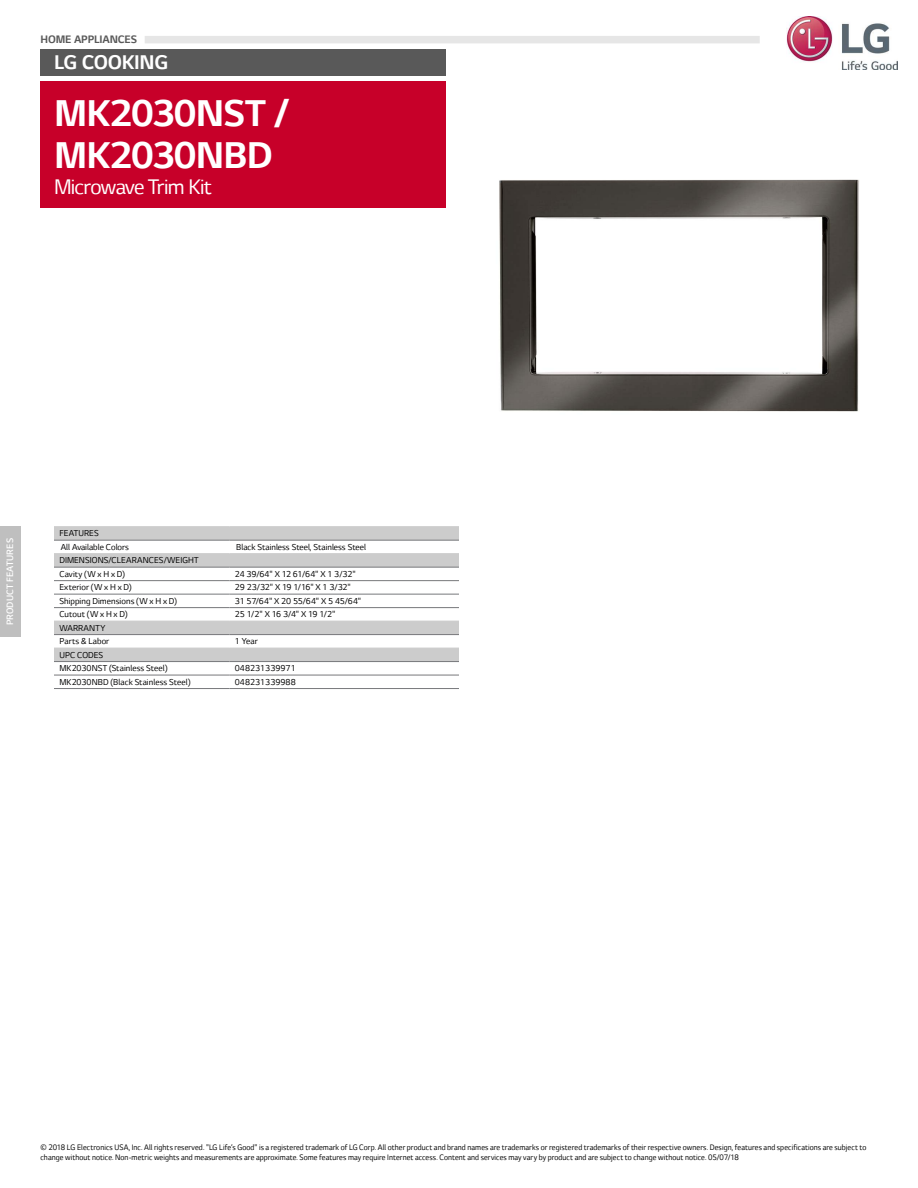
<style>
.page{position:relative;width:918px;height:1188px;background:#fff}
.page>*{position:absolute;margin:0;border:0;box-sizing:border-box;transform-origin:0 0}
.t1{font:700 42.3px/42px "LG Smart";letter-spacing:-.015em;color:#fff}
.t2{font:24px "LG Smart";letter-spacing:-.03em;color:#fff}
.t3{font:700 22.5px "LG Smart";letter-spacing:-.015em;color:#fff}
.t4{font:700 12.3px "LG Smart";letter-spacing:-.01em;color:#595959}
.t5{font:300 10.5px "LG Smart";letter-spacing:.01em;color:#fff}
.t6{font:9.75px/13.5px "LG Smart";letter-spacing:.005em;color:#000}
.t7{font:9.75px "LG Smart";letter-spacing:-.02em;color:#000}
.t8{font:9.75px "LG Smart";letter-spacing:-.015em;color:#000}
.t9{font:9px/10.5px "LG Smart";letter-spacing:.01em;color:#000;scale:.95 1}
</style>
<div class="page">
<div style="left:41px;top:49px;width:405px;height:27px;background:#595959"></div>
<div style="left:145px;top:36px;width:615px;height:7px;background:#e6e6e6"></div>
<img style="left:787px;top:17px;width:110px;height:53px">
<div style="left:41px;top:81px;width:405px;height:126px;background:#c70029"></div>
<div style="left:0;top:526px;width:20px;height:111px;background:#bfbfbf"></div>
<img style="left:499px;top:179px;width:360px;height:233px">
<svg style="left:54px;top:527px;width:405px;height:134px"></svg>
<hr style="left:54px;top:580px;width:176px;height:1px;background:#77787b">
<hr style="left:230px;top:580px;width:229px;height:1px;background:#77787b">
<hr style="left:54px;top:594px;width:176px;height:1px;background:#77787b">
<hr style="left:230px;top:594px;width:229px;height:1px;background:#77787b">
<hr style="left:54px;top:607px;width:176px;height:1px;background:#77787b">
<hr style="left:230px;top:607px;width:229px;height:1px;background:#77787b">
<hr style="left:54px;top:675px;width:176px;height:1px;background:#77787b">
<hr style="left:54px;top:688px;width:176px;height:1px;background:#77787b">
<hr style="left:230px;top:675px;width:229px;height:1px;background:#77787b">
<hr style="left:230px;top:688px;width:229px;height:1px;background:#77787b">
<hr style="left:54px;top:526px;width:176px;height:1px;background:#ccc">
<hr style="left:230px;top:526px;width:229px;height:1px;background:#ccc">
<hr style="left:54px;top:540px;width:176px;height:1px;background:#77787b">
<hr style="left:230px;top:540px;width:229px;height:1px;background:#77787b">
<hr style="left:54px;top:553px;width:176px;height:1px;background:#ccc">
<hr style="left:230px;top:553px;width:229px;height:1px;background:#ccc">
<hr style="left:54px;top:567px;width:176px;height:1px;background:#77787b">
<hr style="left:230px;top:567px;width:229px;height:1px;background:#77787b">
<hr style="left:54px;top:621px;width:176px;height:1px;background:#ccc">
<hr style="left:230px;top:621px;width:229px;height:1px;background:#ccc">
<hr style="left:54px;top:634px;width:176px;height:1px;background:#77787b">
<hr style="left:230px;top:634px;width:229px;height:1px;background:#77787b">
<hr style="left:54px;top:648px;width:176px;height:1px;background:#ccc">
<hr style="left:230px;top:648px;width:229px;height:1px;background:#ccc">
<hr style="left:54px;top:661px;width:176px;height:1px;background:#77787b">
<hr style="left:230px;top:661px;width:229px;height:1px;background:#77787b">
<h3 class="t4" style="left:40px;top:32px;width:98px">HOME APPLIANCES</h3>
<h3 class="t3" style="left:54px;top:49px;width:116px">LG COOKING</h3>
<h1 class="t1" style="left:54px;top:91px;width:237px">MK2030NST /<br>MK2030NBD</h1>
<h2 class="t2" style="left:54px;top:178px;width:159px">Microwave Trim Kit</h2>
<p class="t5" style="left:4px;top:625px;width:89px;rotate:-90deg">PRODUCT FEATURES</p>
<p class="t6" style="left:59px;top:527px;width:71px">FEATURES<br>All Available Colors</p>
<p class="t6" style="left:236px;top:541px;width:131px">Black Stainless Steel, Stainless Steel</p>
<p class="t6" style="left:59px;top:554px;width:141px">DIMENSIONS/CLEARANCES/WEIGHT<br>Cavity (W x H x D)</p>
<p class="t7" style="left:235px;top:570px;width:122px">24 39/64" X 12 61/64" X 1 3/32"</p>
<p class="t6" style="left:59px;top:581px;width:74px">Exterior (W x H x D)</p>
<p class="t7" style="left:235px;top:584px;width:118px">29 23/32" X 19 1/16" X 1 3/32"</p>
<p class="t6" style="left:59px;top:595px;width:119px">Shipping Dimensions (W x H x D)</p>
<p class="t8" style="left:235px;top:597px;width:128px">31 57/64" X 20 55/64" X 5 45/64"</p>
<p class="t6" style="left:59px;top:608px;width:70px">Cutout (W x H x D)</p>
<p class="t6" style="left:235px;top:608px;width:102px">25 1/2" X 16 3/4" X 19 1/2"</p>
<p class="t6" style="left:59px;top:622px;width:51px">WARRANTY<br>Parts &amp; Labor</p>
<p class="t6" style="left:235px;top:635px;width:24px">1 Year</p>
<p class="t6" style="left:59px;top:649px;width:110px">UPC CODES<br>MK2030NST (Stainless Steel)</p>
<p class="t6" style="left:235px;top:662px;width:62px">048231339971</p>
<p class="t6" style="left:59px;top:676px;width:133px">MK2030NBD (Black Stainless Steel)</p>
<p class="t6" style="left:235px;top:676px;width:62px">048231339988</p>
<p class="t9" style="left:40px;top:1143px;width:871px">© 2018 LG Electronics USA, Inc. All rights reserved. "LG Life’s Good" is a registered trademark of LG Corp. All other product and brand names are trademarks or registered trademarks of their respective owners. Design, features and specifications are subject to change without notice. Non-metric weights and measurements are approximate. Some features may require Internet access. Content and services may vary by product and are subject to change without notice. 05/07/18</p>
</div>
